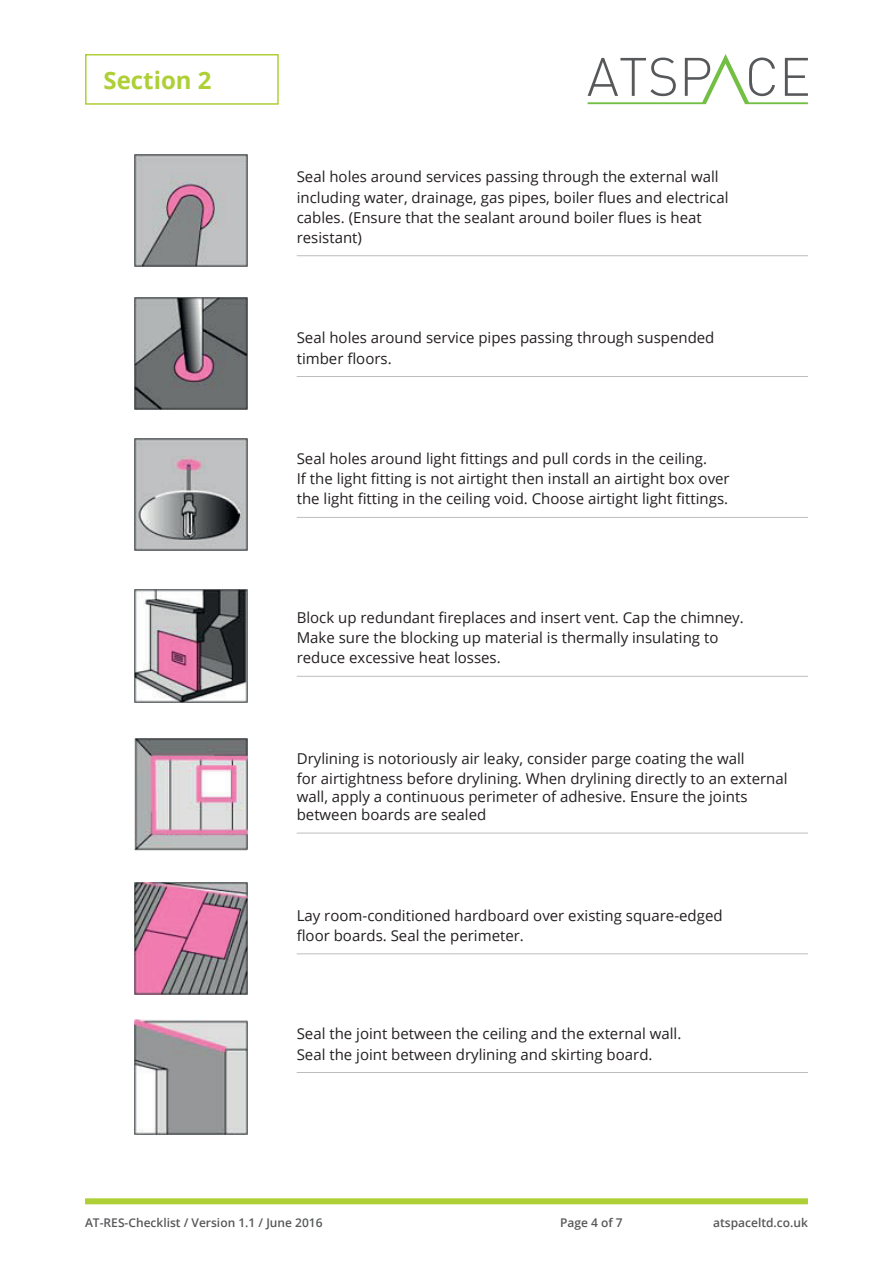
<style>
.page{position:relative;width:893px;height:1263px;background:#fff}
.page>*{position:absolute;margin:0;border:0;box-sizing:border-box;transform-origin:0 0}
.t1{font:700 24px "Open Sans";color:#aed036}
.t2{font:15px/20.1px "Open Sans";color:#231f20}
.t3{font:600 12px "Open Sans";color:#57585a}
</style>
<div class="page">
<hr style="left:297px;top:255px;width:511px;height:1px;background:#bcbdc0">
<hr style="left:297px;top:376px;width:511px;height:1px;background:#bcbdc0">
<hr style="left:297px;top:517px;width:511px;height:1px;background:#bcbdc0">
<hr style="left:297px;top:676px;width:511px;height:1px;background:#bcbdc0">
<hr style="left:297px;top:833px;width:511px;height:1px;background:#bcbdc0">
<hr style="left:297px;top:953px;width:511px;height:1px;background:#bcbdc0">
<hr style="left:297px;top:1072px;width:511px;height:1px;background:#bcbdc0">
<div style="left:85px;top:54px;width:194px;height:51px;border:2px solid #aed036"></div>
<img style="left:135px;top:155px;width:112px;height:112px">
<img style="left:135px;top:298px;width:112px;height:112px">
<img style="left:135px;top:439px;width:112px;height:112px">
<img style="left:135px;top:590px;width:112px;height:112px">
<img style="left:135px;top:738px;width:112px;height:112px">
<img style="left:135px;top:882px;width:112px;height:112px">
<img style="left:135px;top:1020px;width:112px;height:114px">
<svg style="left:588px;top:54px;width:220px;height:50px"></svg>
<div style="left:85px;top:1198px;width:723px;height:6px;background:#aed036"></div>
<h1 class="t1" style="left:104px;top:63px;width:110px">Section 2</h1>
<p class="t2" style="left:297px;top:166px;width:433px">Seal holes around services passing through the external wall including water, drainage, gas pipes, boiler flues and electrical cables. (Ensure that the sealant around boiler flues is heat resistant)</p>
<p class="t2" style="left:297px;top:328px;width:419px">Seal holes around service pipes passing through suspended timber floors.</p>
<p class="t2" style="left:297px;top:448px;width:434px">Seal holes around light fittings and pull cords in the ceiling.<br>If the light fitting is not airtight then install an airtight box over the light fitting in the ceiling void. Choose airtight light fittings.</p>
<p class="t2" style="left:297px;top:607px;width:449px">Block up redundant fireplaces and insert vent. Cap the chimney.<br>Make sure the blocking up material is thermally insulating to reduce excessive heat losses.</p>
<p class="t2" style="left:297px;top:748px;width:492px">Drylining is notoriously air leaky, consider parge coating the wall<br>for airtightness before drylining. When drylining directly to an external</p>
<p class="t2" style="left:297px;top:787px;width:452px;line-height:18px">wall, apply a continuous perimeter of adhesive. Ensure the joints between boards are sealed</p>
<p class="t2" style="left:297px;top:905px;width:427px">Lay room-conditioned hardboard over existing square-edged floor boards. Seal the perimeter.</p>
<p class="t2" style="left:297px;top:1023px;width:386px">Seal the joint between the ceiling and the external wall.<br>Seal the joint between drylining and skirting board.</p>
<p class="t3" style="left:85px;top:1214px;width:239px">AT-RES-Checklist / Version 1.1 / June 2016</p>
<p class="t3" style="left:560px;top:1214px;width:64px">Page 4 of 7</p>
<p class="t3" style="left:713px;top:1214px;width:96px">atspaceltd.co.uk</p>
</div>
